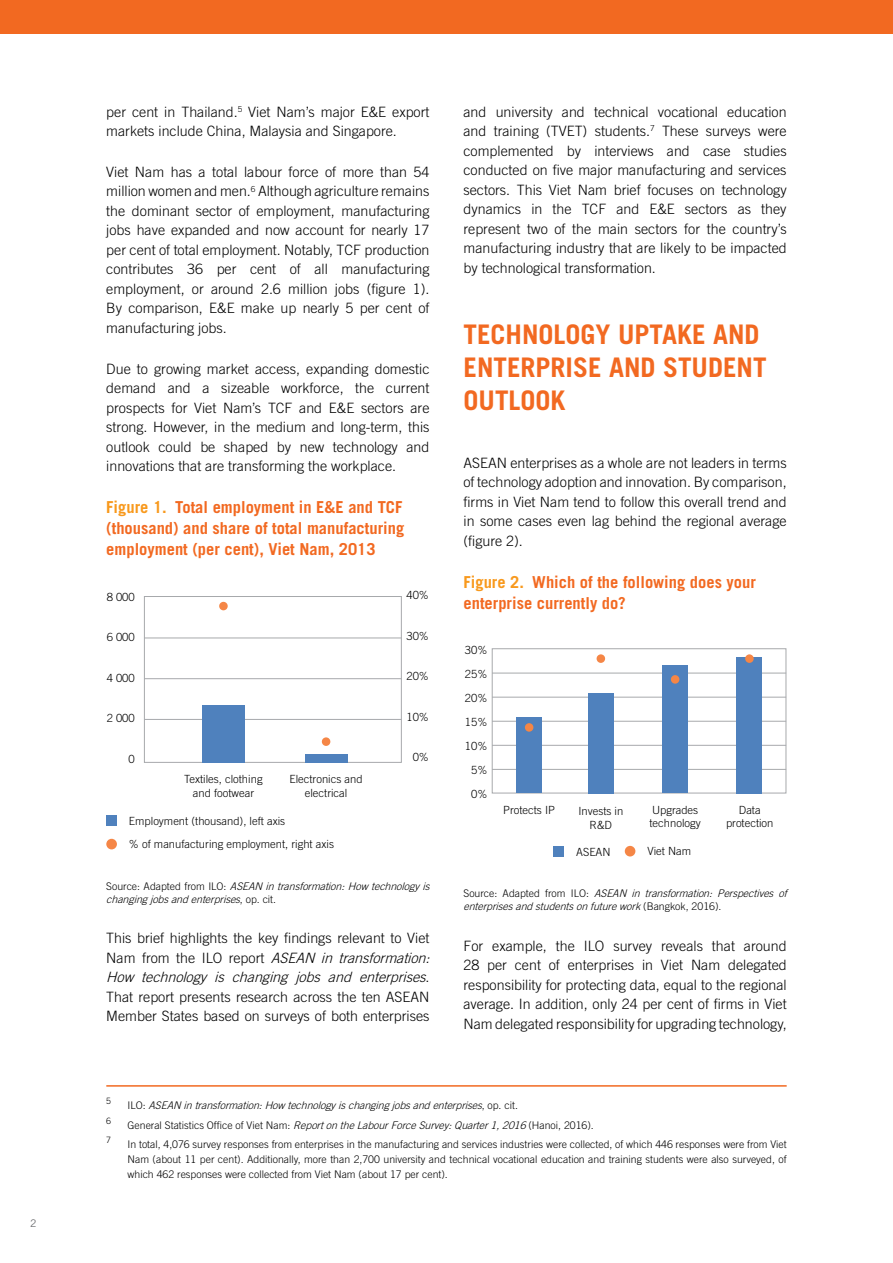
<style>
.page{position:relative;width:893px;height:1263px;background:#fff}
.page>*{position:absolute;margin:0;border:0;box-sizing:border-box;transform-origin:0 0}
.t1{font:700 27px/33px "Trade Gothic";color:#f26921}
.t2{font:700 16.5px/21px "Trade Gothic";color:#f26921;text-align:justify}
.t3{font:300 14.25px/19.5px "Trade Gothic LT Std";color:#000;text-align:justify}
.t4{font:300 11.25px/24px "Trade Gothic LT Std";color:#000;text-align:center}
.t5{font:300 10.5px/15px "Trade Gothic LT Std";color:#000;text-align:justify}
.t6{font:italic 300 10.5px/12.6px "Trade Gothic";color:#000}
.t7{font:italic 300 10.5px "Trade Gothic LT Std";color:#000}
.t8{font:10.5px "Trade Gothic LT Std";color:#6d6e71}
.t9{font:300 8.7px "Trade Gothic LT Std";color:#000}
.s1{color:#f8991d}
.s2{font-style:normal}
.s3{font-style:italic}
</style>
<div class="page">
<div style="left:0;top:0;width:893px;height:34px;background:#f26921"></div>
<hr style="left:144px;top:638px;width:258px;height:1px;background:#a7a9ac">
<hr style="left:144px;top:678px;width:258px;height:1px;background:#a7a9ac">
<hr style="left:144px;top:719px;width:258px;height:1px;background:#a7a9ac">
<div style="left:144px;top:596px;width:258px;height:166px;border:1px solid #a7a9ac"></div>
<div style="left:106px;top:815px;width:11px;height:11px;background:#4f81bd"></div>
<div style="left:106px;top:839px;width:11px;height:10px;background:#f58646;border-radius:50%"></div>
<div style="left:202px;top:705px;width:43px;height:57px;background:#4f81bd"></div>
<svg style="left:219px;top:602px;width:9px;height:8px"></svg>
<div style="left:305px;top:754px;width:42px;height:8px;background:#4f81bd"></div>
<svg style="left:322px;top:737px;width:8px;height:9px"></svg>
<hr style="left:106px;top:1085px;width:681px;height:2px;background:#f26921">
<hr style="left:492px;top:673px;width:294px;height:1px;background:#a7a9ac">
<hr style="left:492px;top:697px;width:294px;height:1px;background:#a7a9ac">
<hr style="left:492px;top:721px;width:294px;height:1px;background:#a7a9ac">
<hr style="left:492px;top:745px;width:294px;height:1px;background:#a7a9ac">
<hr style="left:492px;top:769px;width:294px;height:1px;background:#a7a9ac">
<div style="left:492px;top:648px;width:294px;height:145px;border:1px solid #a7a9ac"></div>
<div style="left:554px;top:846px;width:10px;height:10px;background:#4f81bd"></div>
<div style="left:625px;top:846px;width:10px;height:10px;background:#f58646;border-radius:50%"></div>
<div style="left:516px;top:717px;width:26px;height:76px;background:#4f81bd"></div>
<svg style="left:525px;top:723px;width:8px;height:9px"></svg>
<div style="left:662px;top:665px;width:26px;height:128px;background:#4f81bd"></div>
<svg style="left:671px;top:675px;width:8px;height:9px"></svg>
<div style="left:737px;top:657px;width:25px;height:136px;background:#4f81bd"></div>
<svg style="left:745px;top:654px;width:9px;height:9px"></svg>
<div style="left:588px;top:693px;width:26px;height:100px;background:#4f81bd"></div>
<svg style="left:597px;top:654px;width:8px;height:9px"></svg>
<p class="t8" style="left:30px;top:1217px;width:8px">2</p>
<p class="t3" style="left:106px;top:102px;width:325px">per cent in Thailand.<sup>5</sup> Viet Nam’s major E&amp;E export markets include China, Malaysia and Singapore.</p>
<p class="t3" style="left:106px;top:162px;width:325px">Viet Nam has a total labour force of more than 54 million women and men.<sup>6</sup> Although agriculture remains the dominant sector of employment, manufacturing jobs have expanded and now account for nearly 17 per cent of total employment. Notably, TCF production contributes 36 per cent of all manufacturing employment, or around 2.6 million jobs (figure 1).<br>By comparison, E&amp;E make up nearly 5 per cent of manufacturing jobs.</p>
<p class="t3" style="left:106px;top:359px;width:325px">Due to growing market access, expanding domestic demand and a sizeable workforce, the current prospects for Viet Nam’s TCF and E&amp;E sectors are strong. However, in the medium and long-term, this outlook could be shaped by new technology and innovations that are transforming the workplace.</p>
<p class="t2" style="left:106px;top:497px;width:299px"><span class="s1">Figure 1.</span> Total employment in E&amp;E and TCF (thousand) and share of total manufacturing employment (per cent), Viet Nam, 2013</p>
<p class="t4" style="left:107px;top:584px;width:30px">8 000</p>
<p class="t4" style="left:107px;top:625px;width:30px">6 000</p>
<p class="t4" style="left:107px;top:665px;width:30px">4 000</p>
<p class="t4" style="left:107px;top:706px;width:30px">2 000</p>
<p class="t4" style="left:129px;top:746px;width:8px">0</p>
<p class="t4" style="left:406px;top:583px;width:24px">40%</p>
<p class="t4" style="left:406px;top:623px;width:24px">30%</p>
<p class="t4" style="left:406px;top:664px;width:24px">20%</p>
<p class="t4" style="left:406px;top:704px;width:24px">10%</p>
<p class="t4" style="left:413px;top:745px;width:18px">0%</p>
<p class="t4" style="left:184px;top:772px;width:80px;line-height:13.5px">Textiles, clothing and footwear</p>
<p class="t4" style="left:290px;top:772px;width:75px;line-height:13.5px">Electronics and electrical</p>
<p class="t4" style="left:129px;top:810px;width:207px;line-height:22.6px;text-align:left">Employment (thousand), left axis<br>% of manufacturing employment, right axis</p>
<p class="t6" style="left:106px;top:880px;width:328px"><span class="s2">S o u r c e : A d a p t e d f r o m I L O :</span> ASEAN intransformation:How technologyis changingjobsandenterprises<span class="s2">, o p . c i t .</span></p>
<p class="t3" style="left:106px;top:928px;width:329px;text-align:left">This brief highlights the key findings relevant to Viet N a m f r o m t h e I L O r e p o r t <span class="s3">ASEAN in transformation:<br>How technology is changing jobs and enterprises</span>.<br>That report presents research across the ten ASEAN Member States based on surveys of both enterprises</p>
<p class="t3" style="left:463px;top:102px;width:325px">and university and technical vocational education and training (TVET) students.<sup>7</sup> These surveys were complemented by interviews and case studies conducted on five major manufacturing and services sectors. This Viet Nam brief focuses on technology dynamics in the TCF and E&amp;E sectors as they represent two of the main sectors for the country’s manufacturing industry that are likely to be impacted by technological transformation.</p>
<h1 class="t1" style="left:463px;top:317px;width:305px">TECHNOLOGY UPTAKE AND<br>ENTERPRISE AND STUDENT<br>OUTLOOK</h1>
<p class="t3" style="left:463px;top:453px;width:325px">ASEAN enterprises as a whole are not leaders in terms of technology adoption and innovation. By comparison, firms in Viet Nam tend to follow this overall trend and in some cases even lag behind the regional average (figure 2).</p>
<p class="t2" style="left:463px;top:571px;width:294px"><span class="s1">Figure 2.</span> Which of the following does your enterprise currently do?</p>
<p class="t4" style="left:465px;top:637px;width:24px">30%<br>25%<br>20%<br>15%<br>10%<br>5%<br>0%</p>
<p class="t4" style="left:503px;top:798px;width:53px">Protects IP</p>
<p class="t4" style="left:649px;top:803px;width:53px;line-height:13.5px;text-align:left">Upgrades technology</p>
<p class="t4" style="left:726px;top:803px;width:49px;line-height:13.5px">Data protection</p>
<p class="t4" style="left:578px;top:804px;width:47px;line-height:13.5px">Invests in<br>R&amp;D</p>
<p class="t4" style="left:576px;top:840px;width:36px">ASEAN</p>
<p class="t4" style="left:647px;top:839px;width:45px">Viet Nam</p>
<p class="t6" style="left:463px;top:887px;width:328px"><span class="s2">S o u r c e : A d a p t e d f r o m I L O :</span> ASEAN in transformation: Perspectives of enterprisesandstudentsonfuturework<span class="s2">( B a n g k o k , 2 0 1 6 ) .</span></p>
<p class="t3" style="left:463px;top:936px;width:325px">For example, the ILO survey reveals that around 28 per cent of enterprises in Viet Nam delegated responsibility for protecting data, equal to the regional average. In addition, only 24 per cent of firms in Viet Nam delegated responsibility for upgrading technology,</p>
<p class="t9" style="left:106px;top:1096px;width:6px">5</p>
<p class="t7" style="left:128px;top:1099px;width:392px"><span class="s2">I L O :</span> ASEAN intransformation:How technologyischangingjobsandenterprises<span class="s2">, o p . c i t .</span></p>
<p class="t9" style="left:106px;top:1115px;width:6px">6</p>
<p class="t5" style="left:128px;top:1117px;width:468px">General Statistics Office of Viet Nam: <span class="s3">ReportontheLabourForceSurvey:Quarter1,2016</span>(Hanoi, 2016).</p>
<p class="t9" style="left:106px;top:1135px;width:6px">7</p>
<p class="t5" style="left:128px;top:1136px;width:661px">In total, 4,076 survey responses from enterprises in the manufacturing and services industries were collected, of which 446 responses were from Viet Nam (about 11 per cent). Additionally, more than 2,700 university and technical vocational education and training students were also surveyed, of which 462 responses were collected from Viet Nam (about 17 per cent).</p>
</div>
